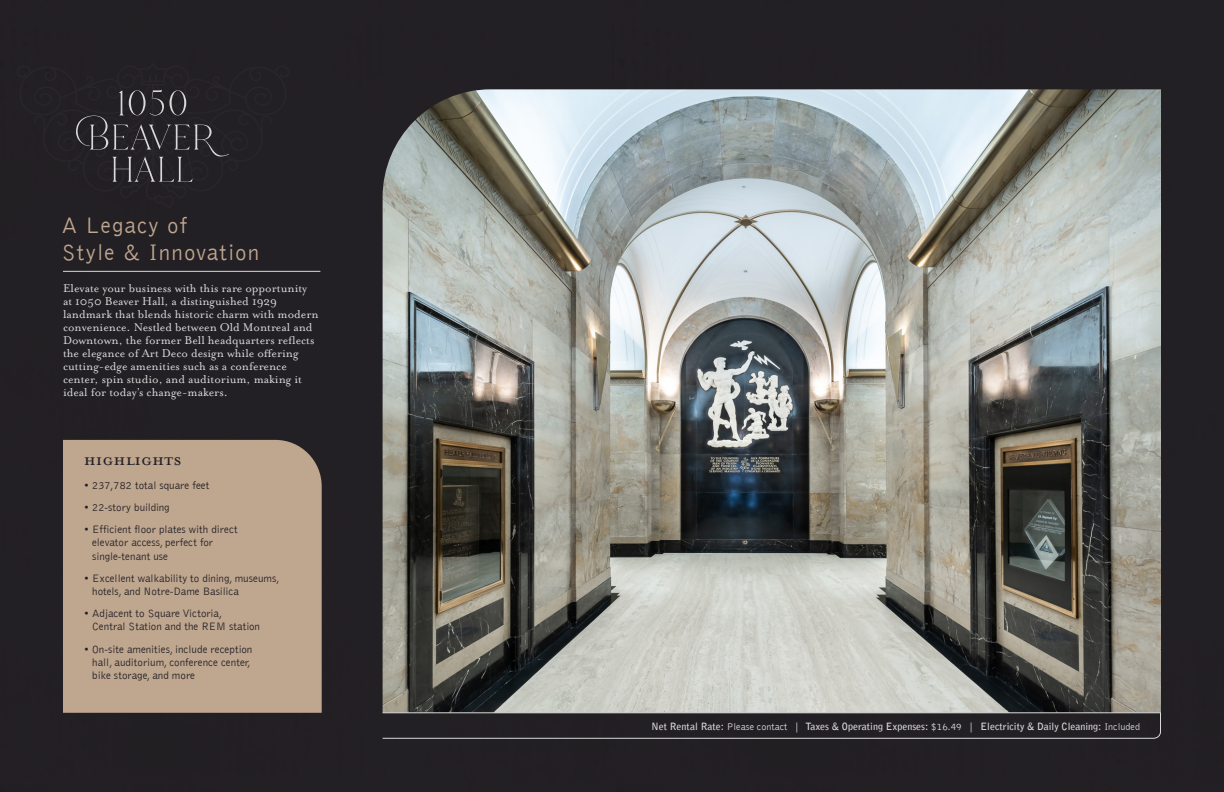
<style>
.page{position:relative;width:1224px;height:792px;background:#232024}
.page>*{position:absolute;margin:0;border:0;box-sizing:border-box;transform-origin:0 0}
.t1{font:300 23px/27px "Bell Gothic";letter-spacing:.05em;color:#bfa68f}
.t2{font:23px "Mrs Eaves All Petite Caps OT";color:#242126}
.t3{font:13px/13px "Mrs Eaves OT";color:#d9d9d9}
.t4{font:300 11px/13.2px "Bell Gothic";color:#242126}
.t5{font:700 10px "Bell Gothic";color:#d9d9d9}
.s1{font-weight:300}
</style>
<div class="page">
<div style="left:63px;top:440px;width:259px;height:273px;background:#bfa68f"></div>
<img style="left:383px;top:89px;width:778px;height:623px">
<hr style="left:63px;top:271px;width:257px;height:1px;background:#d9d9d9">
<svg style="left:382px;top:712px;width:780px;height:27px"></svg>
<div style="left:17px;top:63px;width:272px;height:145px;background:#232024"></div>
<p class="t1" style="left:62px;top:213px;width:199px">A Legacy of<br>Style &amp; Innovation</p>
<p class="t3" style="left:63px;top:281px;width:257px">Elevate your business with this rare opportunity at 1050 Beaver Hall, a distinguished 1929 landmark that blends historic charm with modern convenience. Nestled between Old Montreal and Downtown, the former Bell headquarters reflects the elegance of Art Deco design while offering cutting-edge amenities such as a conference center, spin studio, and auditorium, making it ideal for today’s change-makers.</p>
<p class="t2" style="left:84px;top:449px;width:100px">Highlights</p>
<p class="t4" style="left:84px;top:479px;width:127px">• 237,782 total square feet</p>
<p class="t4" style="left:84px;top:501px;width:88px">• 22-story building</p>
<p class="t4" style="left:92px;top:523px;width:147px;text-indent:-9px">• Efficient floor plates with direct elevator access, perfect for single-tenant use</p>
<p class="t4" style="left:92px;top:572px;width:189px;text-indent:-9px">• Excellent walkability to dining, museums, hotels, and Notre-Dame Basilica</p>
<p class="t4" style="left:92px;top:607px;width:169px;text-indent:-9px">• Adjacent to Square Victoria,<br>Central Station and the REM station</p>
<p class="t4" style="left:92px;top:643px;width:162px;text-indent:-9px">• On-site amenities, include reception hall, auditorium, conference center, bike storage, and more</p>
<p class="t5" style="left:652px;top:720px;width:490px">Net Rental Rate: <span class="s1">Please contact |</span> Taxes &amp; Operating Expenses: <span class="s1">$16.49 |</span> Electricity &amp; Daily Cleaning: <span class="s1">Included</span></p>
</div>
